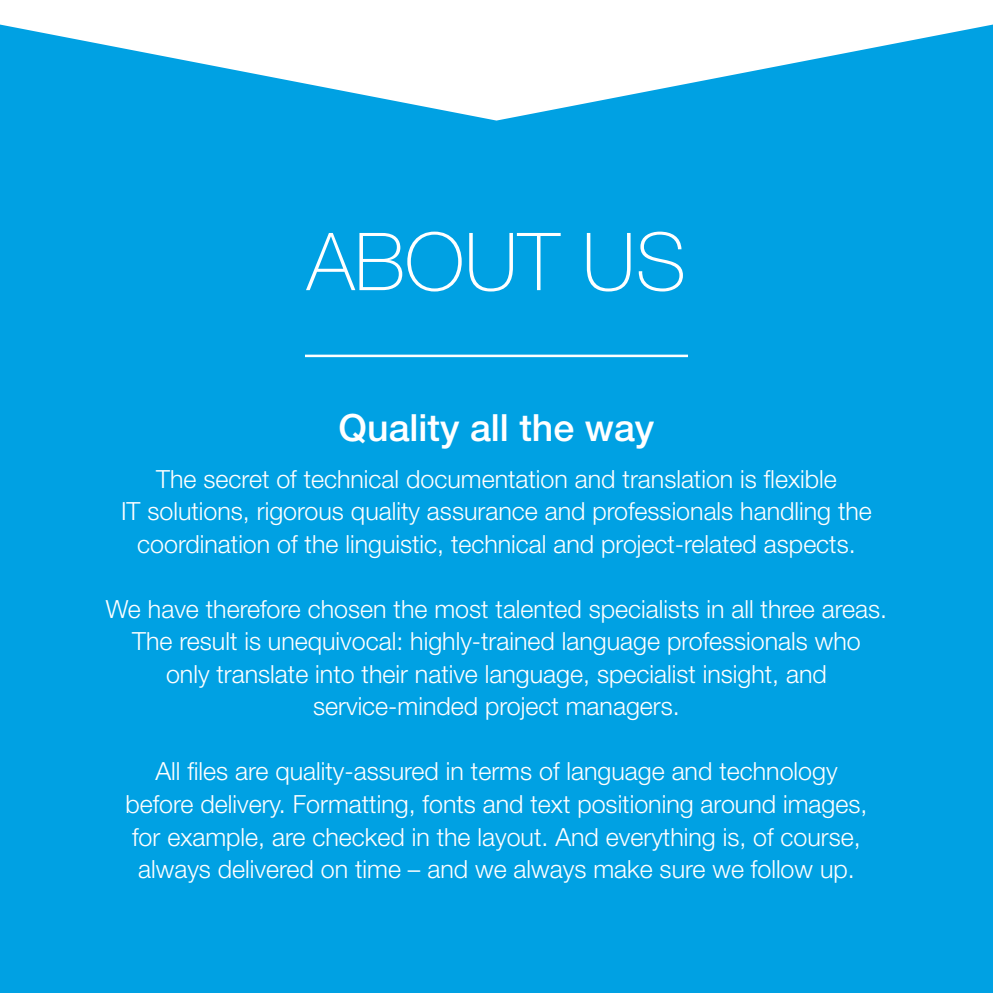
<style>
.page{position:relative;width:993px;height:993px;background:#fff}
.page>*{position:absolute;margin:0;border:0;box-sizing:border-box;transform-origin:0 0}
.t1{font:100 80px "Helvetica Neue";color:#fff}
.t2{font:500 37.5px "Helvetica Neue";color:#fff}
.t3{font:300 25px/32.5px "Helvetica Neue";color:#fff;text-align:center}
</style>
<div class="page">
<div style="left:0;top:11px;width:992px;height:981px;background:#00a1e3"></div>
<svg style="left:0;top:11px;width:992px;height:109px;fill:#fff"></svg>
<hr style="left:305px;top:354px;width:382px;height:3px;background:#fff">
<p class="t1" style="left:307px;top:216px;width:380px">ABOUT US</p>
<p class="t2" style="left:338px;top:405px;width:317px">Quality all the way</p>
<p class="t3" style="left:121px;top:462px;width:752px">The secret of technical documentation and translation is flexible<br>IT solutions, rigorous quality assurance and professionals handling the coordination of the linguistic, technical and project-related aspects.</p>
<p class="t3" style="left:106px;top:592px;width:782px">We have therefore chosen the most talented specialists in all three areas.<br>The result is unequivocal: highly-trained language professionals who<br>only translate into their native language, specialist insight, and service-minded project managers.</p>
<p class="t3" style="left:125px;top:754px;width:743px">All files are quality-assured in terms of language and technology before delivery. Formatting, fonts and text positioning around images, for example, are checked in the layout. And everything is, of course, always delivered on time – and we always make sure we follow up.</p>
</div>
